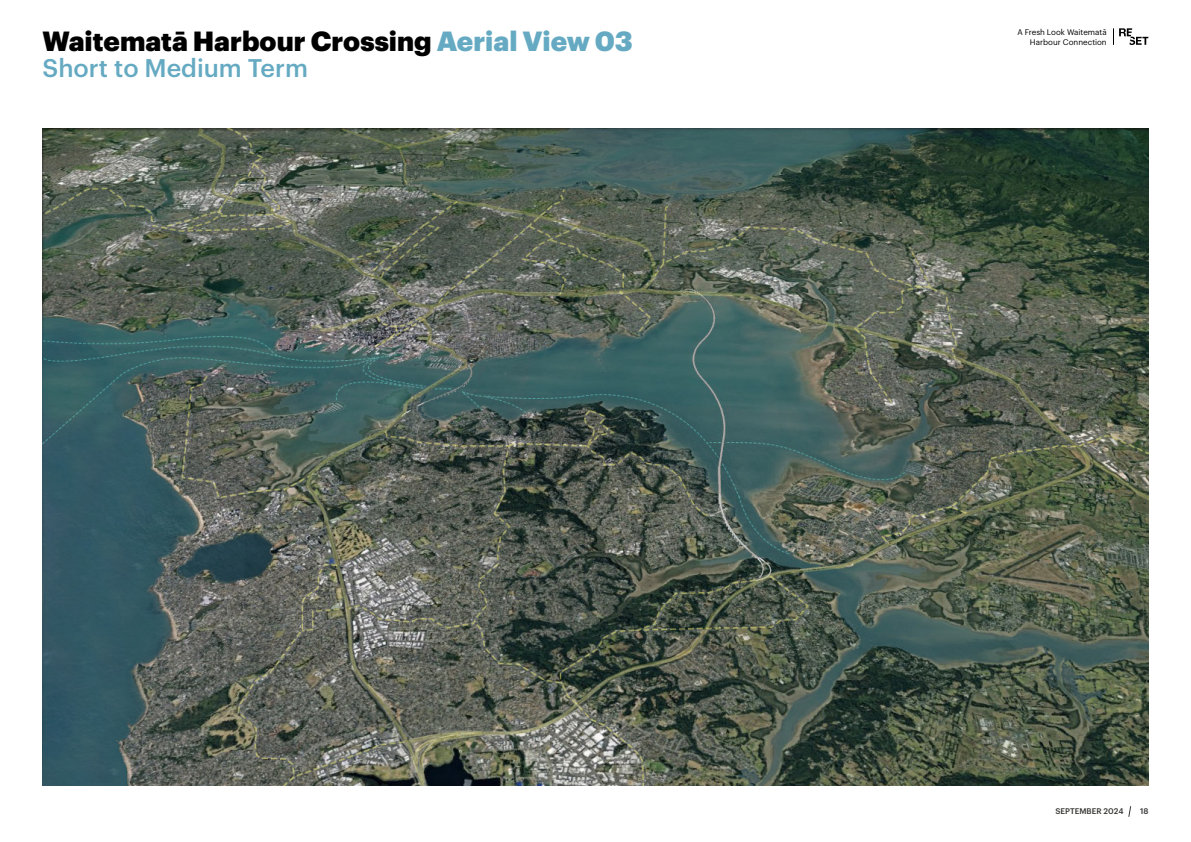
<style>
.page{position:relative;width:1191px;height:842px;background:#fff}
.page>*{position:absolute;margin:0;border:0;box-sizing:border-box;transform-origin:0 0}
.t1{font:900 27.2px "Graphik";color:#000}
.t2{font:500 25px "Graphik";color:#65aac2}
.t3{font:8px/10px "Graphik";color:#000;text-align:right}
.t4{font:500 8px "Graphik";color:#353533}
.s1{color:#65aac2}
</style>
<div class="page">
<img style="left:43px;top:128px;width:1105px;height:657px">
<svg style="left:1113px;top:28px;width:35px;height:17px"></svg>
<svg style="left:1128px;top:806px;width:3px;height:11px"></svg>
<p class="t1" style="left:43px;top:20px;width:592px">Waitematā Harbour Crossing <span class="s1">Aerial View 03</span></p>
<p class="t2" style="left:43px;top:49px;width:267px">Short to Medium Term</p>
<p class="t3" style="left:1017px;top:26px;width:91px">A Fresh Look Waitematā<br>Harbour Connection</p>
<p class="t4" style="left:1055px;top:805px;width:70px">SEPTEMBER 2024</p>
<p class="t4" style="left:1140px;top:805px;width:10px">18</p>
</div>
